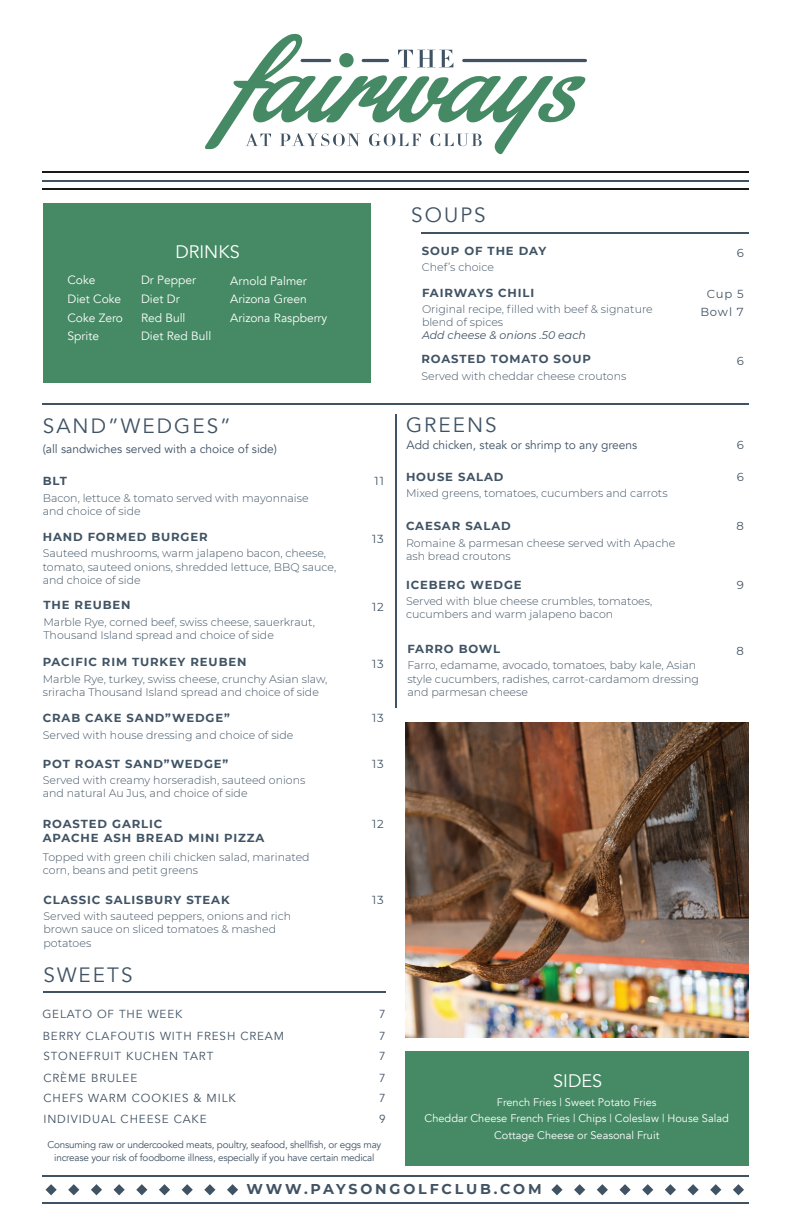
<style>
.page{position:relative;width:792px;height:1224px;background:#fff}
.page>*{position:absolute;margin:0;border:0;box-sizing:border-box;transform-origin:0 0}
.t1{font:20.7px "Avenir";letter-spacing:.1em;color:#405364}
.t2{font:18.1px "Avenir";color:#fff}
.t3{font:700 14.2px "Montserrat";letter-spacing:.2em;color:#405364}
.t4{font:12px/18.7px "Avenir";color:#fff}
.t5{font:12px "Avenir";color:#405364}
.t6{font:700 11.6px/14px "Montserrat";letter-spacing:.075em;color:#405364}
.t7{font:11.6px "Avenir";letter-spacing:.075em;color:#405364}
.t8{font:11.6px "Montserrat";letter-spacing:.075em;color:#405364}
.t9{font:300 11px/13.2px "Montserrat";color:#405364}
.t10{font:11px/16.3px "Avenir";color:#fff;text-align:center}
.t11{font:italic 11px "Montserrat";color:#405364}
.t12{font:9.9px/13.9px "Avenir";letter-spacing:-.02em;color:#405364;text-align:center}
</style>
<div class="page">
<hr style="left:43px;top:172px;width:706px;height:1px;background:#191919">
<hr style="left:43px;top:180px;width:706px;height:1px;background:#405364">
<hr style="left:43px;top:188px;width:706px;height:2px;background:#191919">
<hr style="left:43px;top:404px;width:706px;height:1px;background:#405364">
<hr style="left:396px;top:414px;width:1px;height:294px;background:#405364">
<div style="left:43px;top:203px;width:327px;height:180px;background:#458a64"></div>
<hr style="left:42px;top:1176px;width:706px;height:1px;background:#405364">
<hr style="left:42px;top:1203px;width:706px;height:1px;background:#405364">
<svg style="left:227px;top:1184px;width:11px;height:11px"></svg>
<svg style="left:204px;top:1184px;width:11px;height:11px"></svg>
<svg style="left:182px;top:1184px;width:11px;height:11px"></svg>
<svg style="left:159px;top:1184px;width:11px;height:11px"></svg>
<svg style="left:136px;top:1184px;width:11px;height:11px"></svg>
<svg style="left:114px;top:1184px;width:11px;height:11px"></svg>
<svg style="left:91px;top:1184px;width:11px;height:11px"></svg>
<svg style="left:68px;top:1184px;width:11px;height:11px"></svg>
<svg style="left:46px;top:1184px;width:11px;height:11px"></svg>
<svg style="left:733px;top:1184px;width:11px;height:11px"></svg>
<svg style="left:710px;top:1184px;width:11px;height:11px"></svg>
<svg style="left:688px;top:1184px;width:11px;height:11px"></svg>
<svg style="left:665px;top:1184px;width:11px;height:11px"></svg>
<svg style="left:642px;top:1184px;width:11px;height:11px"></svg>
<svg style="left:619px;top:1184px;width:12px;height:11px"></svg>
<svg style="left:597px;top:1184px;width:11px;height:11px"></svg>
<svg style="left:574px;top:1184px;width:11px;height:11px"></svg>
<svg style="left:551px;top:1184px;width:12px;height:11px"></svg>
<svg style="left:205px;top:34px;width:348px;height:120px"></svg>
<svg style="left:538px;top:76px;width:48px;height:46px"></svg>
<svg style="left:245px;top:133px;width:26px;height:13px"></svg>
<svg style="left:280px;top:133px;width:80px;height:13px"></svg>
<svg style="left:369px;top:134px;width:52px;height:12px"></svg>
<svg style="left:430px;top:134px;width:52px;height:12px"></svg>
<hr style="left:362px;top:59px;width:27px;height:3px;background:#405364;border-radius:2px">
<hr style="left:301px;top:59px;width:30px;height:3px;background:#405364;border-radius:2px">
<hr style="left:462px;top:59px;width:125px;height:3px;background:#405364;border-radius:2px">
<svg style="left:398px;top:50px;width:55px;height:17px"></svg>
<hr style="left:421px;top:232px;width:328px;height:1px;background:#405364">
<div style="left:406px;top:1051px;width:343px;height:115px;background:#458a64"></div>
<hr style="left:43px;top:992px;width:343px;height:1px;background:#405364">
<img style="left:406px;top:722px;width:342px;height:315px">
<h2 class="t2" style="left:175px;top:241px;width:66px">DRINKS</h2>
<p class="t4" style="left:67px;top:271px;width:57px">Coke<br>Diet Coke<br>Coke Zero<br>Sprite</p>
<p class="t4" style="left:141px;top:271px;width:72px">Dr Pepper<br>Diet Dr<br>Red Bull<br>Diet Red Bull</p>
<p class="t4" style="left:230px;top:271px;width:99px">Arnold Palmer<br>Arizona Green<br>Arizona Raspberry</p>
<h1 class="t1" style="left:43px;top:413px;width:190px">SAND”WEDGES”</h1>
<p class="t5" style="left:43px;top:441px;width:236px">(all sandwiches served with a choice of side)</p>
<p class="t6" style="left:43px;top:473px;width:26px">BLT</p>
<p class="t9" style="left:43px;top:491px;width:267px">Bacon, lettuce &amp; tomato served with mayonnaise and choice of side</p>
<p class="t6" style="left:43px;top:529px;width:166px">HAND FORMED BURGER</p>
<p class="t9" style="left:43px;top:547px;width:295px">Sauteed mushrooms, warm jalapeno bacon, cheese, tomato, sauteed onions, shredded lettuce, BBQ sauce, and choice of side</p>
<p class="t6" style="left:43px;top:598px;width:89px">THE REUBEN</p>
<p class="t9" style="left:43px;top:615px;width:273px">Marble Rye, corned beef, swiss cheese, sauerkraut,<br>Thousand Island spread and choice of side</p>
<p class="t6" style="left:43px;top:654px;width:205px">PACIFIC RIM TURKEY REUBEN</p>
<p class="t9" style="left:43px;top:672px;width:286px">Marble Rye, turkey, swiss cheese, crunchy Asian slaw, sriracha Thousand Island spread and choice of side</p>
<p class="t6" style="left:43px;top:711px;width:189px">CRAB CAKE SAND”WEDGE”</p>
<p class="t9" style="left:43px;top:728px;width:252px">Served with house dressing and choice of side</p>
<p class="t6" style="left:43px;top:756px;width:187px">POT ROAST SAND”WEDGE”</p>
<p class="t9" style="left:43px;top:773px;width:264px">Served with creamy horseradish, sauteed onions and natural Au Jus, and choice of side</p>
<p class="t6" style="left:43px;top:816px;width:223px">ROASTED GARLIC<br>APACHE ASH BREAD MINI PIZZA</p>
<p class="t9" style="left:43px;top:850px;width:268px">Topped with green chili chicken salad, marinated corn, beans and petit greens</p>
<p class="t6" style="left:43px;top:892px;width:188px">CLASSIC SALISBURY STEAK</p>
<p class="t9" style="left:43px;top:909px;width:249px">Served with sauteed peppers, onions and rich brown sauce on sliced tomatoes &amp; mashed potatoes</p>
<h1 class="t1" style="left:43px;top:962px;width:91px">SWEETS</h1>
<p class="t8" style="left:375px;top:473px;width:11px">11</p>
<p class="t8" style="left:372px;top:531px;width:13px">13</p>
<p class="t8" style="left:372px;top:599px;width:13px">12</p>
<p class="t8" style="left:372px;top:656px;width:13px">13</p>
<p class="t8" style="left:372px;top:710px;width:13px">13</p>
<p class="t8" style="left:372px;top:756px;width:13px">13</p>
<p class="t8" style="left:372px;top:816px;width:13px">12</p>
<p class="t8" style="left:372px;top:892px;width:13px">13</p>
<p class="t7" style="left:42px;top:1007px;width:142px">GELATO OF THE WEEK</p>
<p class="t7" style="left:379px;top:1007px;width:8px">7</p>
<p class="t7" style="left:43px;top:1029px;width:243px">BERRY CLAFOUTIS WITH FRESH CREAM</p>
<p class="t7" style="left:379px;top:1029px;width:8px">7</p>
<p class="t7" style="left:43px;top:1049px;width:172px">STONEFRUIT KUCHEN TART</p>
<p class="t7" style="left:379px;top:1049px;width:8px">7</p>
<p class="t7" style="left:43px;top:1071px;width:95px">CRÈME BRULEE</p>
<p class="t7" style="left:379px;top:1071px;width:8px">7</p>
<p class="t7" style="left:43px;top:1092px;width:194px">CHEFS WARM COOKIES &amp; MILK</p>
<p class="t7" style="left:379px;top:1092px;width:8px">7</p>
<p class="t7" style="left:43px;top:1112px;width:165px">INDIVIDUAL CHEESE CAKE</p>
<p class="t7" style="left:379px;top:1112px;width:8px">9</p>
<p class="t12" style="left:47px;top:1137px;width:336px">Consuming raw or undercooked meats, poultry, seafood, shellfish, or eggs may increase your risk of foodborne illness, especially if you have certain medical</p>
<h1 class="t1" style="left:411px;top:203px;width:76px">SOUPS</h1>
<p class="t6" style="left:422px;top:243px;width:126px">SOUP OF THE DAY</p>
<p class="t9" style="left:422px;top:261px;width:74px">Chef’s choice</p>
<p class="t6" style="left:422px;top:285px;width:114px">FAIRWAYS CHILI</p>
<p class="t8" style="left:737px;top:245px;width:9px">6</p>
<p class="t8" style="left:707px;top:286px;width:38px">Cup 5</p>
<p class="t9" style="left:422px;top:302px;width:232px">Original recipe, filled with beef &amp; signature</p>
<p class="t8" style="left:700px;top:303px;width:45px">Bowl 7</p>
<p class="t9" style="left:422px;top:315px;width:83px">blend of spices</p>
<p class="t11" style="left:422px;top:328px;width:165px">Add cheese &amp; onions .50 each</p>
<p class="t6" style="left:421px;top:352px;width:171px">ROASTED TOMATO SOUP</p>
<p class="t9" style="left:421px;top:369px;width:206px">Served with cheddar cheese croutons</p>
<h1 class="t1" style="left:406px;top:412px;width:92px">GREENS</h1>
<p class="t5" style="left:406px;top:438px;width:232px">Add chicken, steak or shrimp to any greens</p>
<p class="t8" style="left:737px;top:353px;width:9px">6</p>
<p class="t8" style="left:737px;top:437px;width:9px">6</p>
<p class="t6" style="left:406px;top:469px;width:99px">HOUSE SALAD</p>
<p class="t8" style="left:737px;top:469px;width:9px">6</p>
<p class="t9" style="left:406px;top:486px;width:263px">Mixed greens, tomatoes, cucumbers and carrots</p>
<p class="t6" style="left:406px;top:519px;width:106px">CAESAR SALAD</p>
<p class="t8" style="left:736px;top:518px;width:9px">8</p>
<p class="t9" style="left:406px;top:536px;width:271px">Romaine &amp; parmesan cheese served with Apache ash bread croutons</p>
<p class="t6" style="left:406px;top:577px;width:117px">ICEBERG WEDGE</p>
<p class="t9" style="left:406px;top:594px;width:248px">Served with blue cheese crumbles, tomatoes, cucumbers and warm jalapeno bacon</p>
<p class="t6" style="left:407px;top:641px;width:94px">FARRO BOWL</p>
<p class="t9" style="left:407px;top:659px;width:293px">Farro, edamame, avocado, tomatoes, baby kale, Asian style cucumbers, radishes, carrot-cardamom dressing and parmesan cheese</p>
<p class="t8" style="left:737px;top:577px;width:9px">9</p>
<p class="t8" style="left:736px;top:643px;width:9px">8</p>
<h2 class="t2" style="left:553px;top:1070px;width:51px">SIDES</h2>
<p class="t10" style="left:425px;top:1094px;width:306px">French Fries | Sweet Potato Fries<br>Cheddar Cheese French Fries | Chips | Coleslaw | House Salad<br>Cottage Cheese or Seasonal Fruit</p>
<p class="t3" style="left:246px;top:1178px;width:297px">WWW.PAYSONGOLFCLUB.COM</p>
</div>
